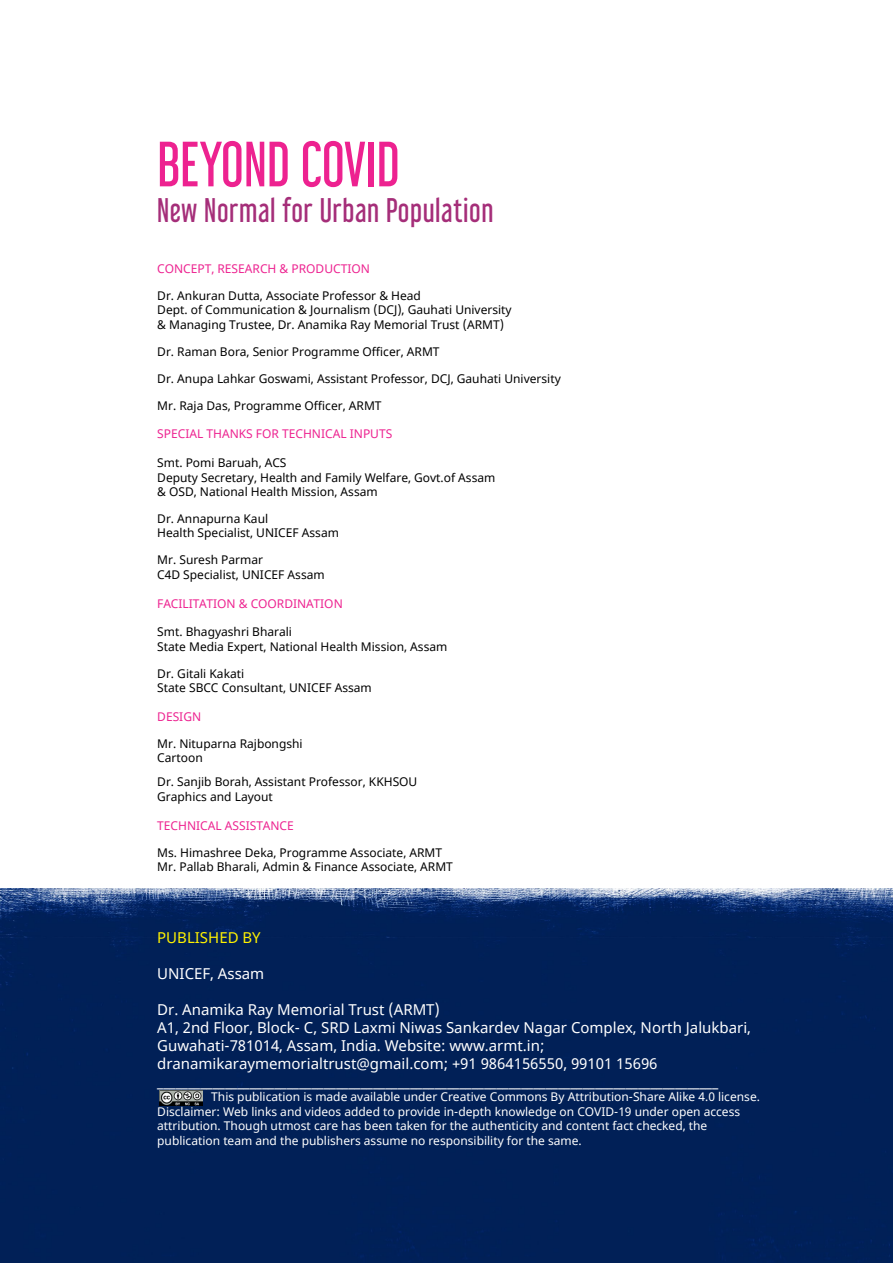
<style>
.page{position:relative;width:893px;height:1263px;background:#fff}
.page>*{position:absolute;margin:0;border:0;box-sizing:border-box;transform-origin:0 0}
.t1{font:57px "Libel Suit Rg";color:#ed2290}
.t2{font:30px "Libel Suit Rg";letter-spacing:.02em;color:#a52e79}
.t3{font:15px/18px "Noto Sans";color:#fff}
.t4{font:15px "Noto Sans";color:#fff200}
.t5{font:12px/14.4px "Noto Sans";color:#000}
.t6{font:12px/14.4px "Noto Sans";color:#fff}
.t7{font:12px "Noto Sans";color:#ed2290}
</style>
<div class="page">
<div style="left:0;top:888px;width:893px;height:375px;background:#012057"></div>
<img style="left:160px;top:1091px;width:43px;height:15px">
<h1 class="t1" style="left:157px;top:118px;width:244px">BEYOND COVID</h1>
<h2 class="t2" style="left:157px;top:186px;width:338px">New Normal for Urban Population</h2>
<p class="t7" style="left:157px;top:260px;width:214px">CONCEPT, RESEARCH &amp; PRODUCTION</p>
<p class="t5" style="left:157px;top:289px;width:356px">Dr. Ankuran Dutta, Associate Professor &amp; Head<br>Dept. of Communication &amp; Journalism (DCJ), Gauhati University &amp; Managing Trustee, Dr. Anamika Ray Memorial Trust (ARMT)</p>
<p class="t5" style="left:157px;top:344px;width:284px">Dr. Raman Bora, Senior Programme Officer, ARMT</p>
<p class="t5" style="left:157px;top:371px;width:405px">Dr. Anupa Lahkar Goswami, Assistant Professor, DCJ, Gauhati University</p>
<p class="t5" style="left:157px;top:398px;width:226px">Mr. Raja Das, Programme Officer, ARMT</p>
<p class="t7" style="left:157px;top:426px;width:237px">SPECIAL THANKS FOR TECHNICAL INPUTS</p>
<p class="t5" style="left:157px;top:456px;width:340px">Smt. Pomi Baruah, ACS<br>Deputy Secretary, Health and Family Welfare, Govt.of Assam &amp; OSD, National Health Mission, Assam</p>
<p class="t5" style="left:157px;top:512px;width:183px">Dr. Annapurna Kaul<br>Health Specialist, UNICEF Assam</p>
<p class="t5" style="left:157px;top:553px;width:169px">Mr. Suresh Parmar<br>C4D Specialist, UNICEF Assam</p>
<p class="t7" style="left:157px;top:595px;width:187px">FACILITATION &amp; COORDINATION</p>
<p class="t5" style="left:157px;top:625px;width:292px">Smt. Bhagyashri Bharali<br>State Media Expert, National Health Mission, Assam</p>
<p class="t5" style="left:157px;top:667px;width:216px">Dr. Gitali Kakati<br>State SBCC Consultant, UNICEF Assam</p>
<p class="t7" style="left:157px;top:708px;width:45px">DESIGN</p>
<p class="t5" style="left:157px;top:737px;width:147px">Mr. Nituparna Rajbongshi<br>Cartoon</p>
<p class="t5" style="left:157px;top:775px;width:262px">Dr. Sanjib Borah, Assistant Professor, KKHSOU<br>Graphics and Layout</p>
<p class="t7" style="left:157px;top:817px;width:138px">TECHNICAL ASSISTANCE</p>
<p class="t5" style="left:157px;top:845px;width:297px">Ms. Himashree Deka, Programme Associate, ARMT<br>Mr. Pallab Bharali, Admin &amp; Finance Associate, ARMT</p>
<p class="t4" style="left:157px;top:927px;width:105px">PUBLISHED BY</p>
<p class="t3" style="left:157px;top:965px;width:109px">UNICEF, Assam</p>
<p class="t3" style="left:157px;top:1001px;width:595px">Dr. Anamika Ray Memorial Trust (ARMT)<br>A1, 2nd Floor, Block- C, SRD Laxmi Niwas Sankardev Nagar Complex, North Jalukbari, Guwahati-781014, Assam, India. Website: www.armt.in; dranamikaraymemorialtrust@gmail.com; +91 9864156550, 99101 15696 ___________________________________________________________________________________________</p>
<p class="t6" style="left:157px;top:1090px;width:604px;text-indent:54px">This publication is made available under Creative Commons By Attribution-Share Alike 4.0 license.<br>Disclaimer: Web links and videos added to provide in-depth knowledge on COVID-19 under open access attribution. Though utmost care has been taken for the authenticity and content fact checked, the publication team and the publishers assume no responsibility for the same.</p>
</div>
